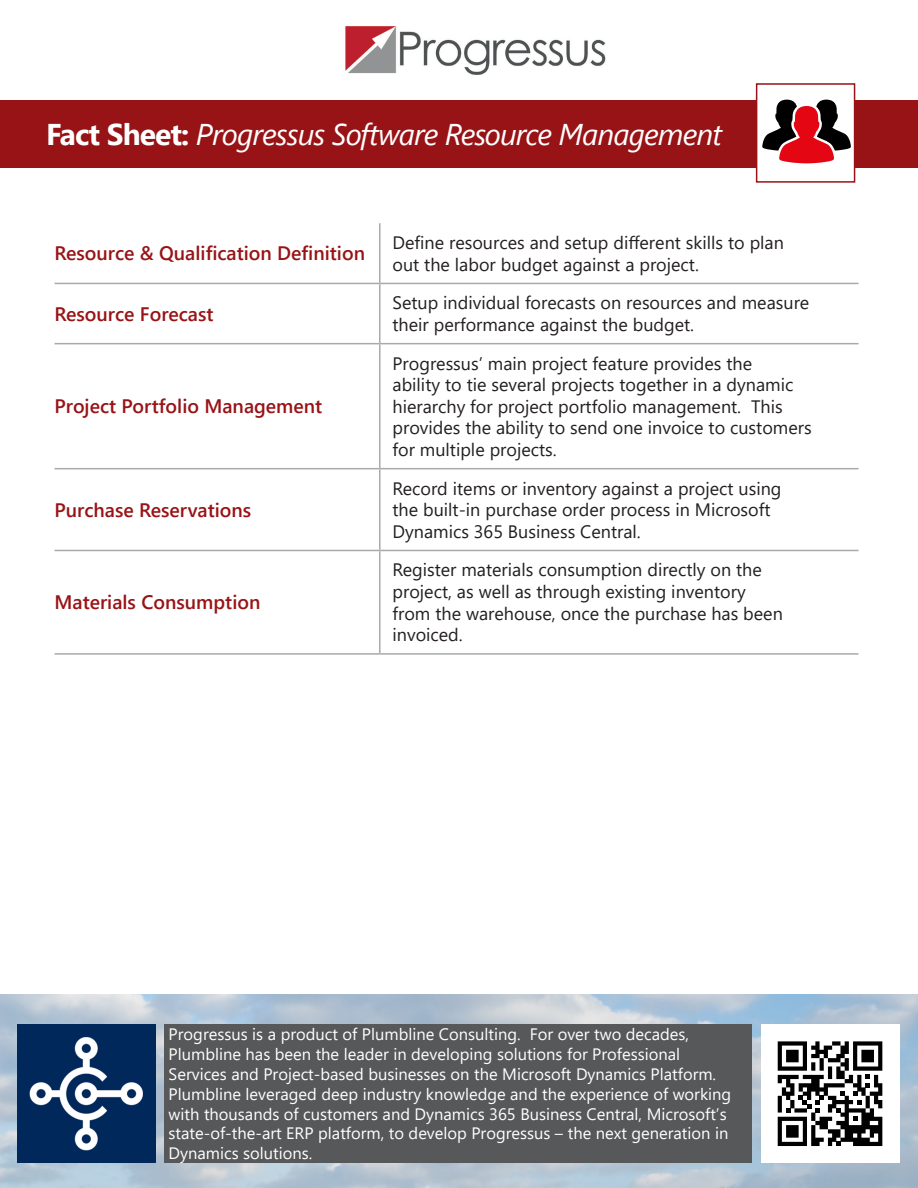
<style>
.page{position:relative;width:918px;height:1188px;background:#fff}
.page>*{position:absolute;margin:0;border:0;box-sizing:border-box;transform-origin:0 0}
.t1{font:italic 30px "Segoe UI";letter-spacing:-.03em;color:#fff}
.t2{font:600 19.5px "Segoe UI";color:#981316}
.t3{font:18px/21.6px "Segoe UI";color:#231f20}
.t4{font:16.5px/19.8px "Segoe UI";color:#fff}
.s1{font-weight:700;font-style:normal}
</style>
<div class="page">
<img style="left:345px;top:26px;width:261px;height:49px">
<hr style="left:379px;top:223px;width:2px;height:60px;background:#a8a9ad">
<hr style="left:55px;top:283px;width:325px;height:1px;background:#a8a9ad">
<hr style="left:380px;top:283px;width:479px;height:1px;background:#a8a9ad">
<hr style="left:379px;top:284px;width:2px;height:59px;background:#a8a9ad">
<hr style="left:55px;top:343px;width:325px;height:1px;background:#a8a9ad">
<hr style="left:380px;top:343px;width:479px;height:1px;background:#a8a9ad">
<hr style="left:379px;top:344px;width:2px;height:124px;background:#a8a9ad">
<hr style="left:55px;top:468px;width:325px;height:1px;background:#a8a9ad">
<hr style="left:380px;top:468px;width:479px;height:1px;background:#a8a9ad">
<hr style="left:379px;top:469px;width:2px;height:81px;background:#a8a9ad">
<hr style="left:55px;top:550px;width:325px;height:1px;background:#a8a9ad">
<hr style="left:380px;top:550px;width:479px;height:1px;background:#a8a9ad">
<hr style="left:379px;top:551px;width:2px;height:102px;background:#a8a9ad">
<hr style="left:55px;top:653px;width:325px;height:2px;background:#a8a9ad">
<hr style="left:380px;top:653px;width:479px;height:2px;background:#a8a9ad">
<div style="left:0;top:100px;width:918px;height:68px;background:#981316"></div>
<div style="left:756px;top:83px;width:99px;height:100px;background:#fff;border:2px solid #981316"></div>
<svg style="left:762px;top:100px;width:89px;height:63px"></svg>
<img style="left:0;top:995px;width:918px;height:193px">
<div style="left:164px;top:1025px;width:587px;height:138px;background:#57585a"></div>
<img style="left:18px;top:1025px;width:138px;height:138px">
<div style="left:761px;top:1025px;width:138px;height:138px;background:#fff"></div>
<svg style="left:778px;top:1041px;width:104px;height:105px"></svg>
<p class="t1" style="left:46px;top:110px;width:678px"><span class="s1">Fact Sheet:</span> Progressus Software Resource Management</p>
<p class="t2" style="left:55px;top:238px;width:312px">Resource &amp; Qualification Definition</p>
<p class="t2" style="left:55px;top:298px;width:160px">Resource Forecast</p>
<p class="t2" style="left:55px;top:391px;width:269px">Project Portfolio Management</p>
<p class="t2" style="left:55px;top:494px;width:198px">Purchase Reservations</p>
<p class="t2" style="left:55px;top:587px;width:207px">Materials Consumption</p>
<p class="t3" style="left:393px;top:232px;width:393px">Define resources and setup different skills to plan</p>
<p class="t3" style="left:393px;top:253px;width:308px">out the labor budget against a project.</p>
<p class="t3" style="left:393px;top:292px;width:418px">Setup individual forecasts on resources and measure</p>
<p class="t3" style="left:393px;top:313px;width:303px">their performance against the budget.</p>
<p class="t3" style="left:393px;top:352px;width:361px">Progressus’ main project feature provides the</p>
<p class="t3" style="left:393px;top:374px;width:402px">ability to tie several projects together in a dynamic</p>
<p class="t3" style="left:751px;top:395px;width:33px">This</p>
<p class="t3" style="left:393px;top:395px;width:421px">hierarchy for project portfolio management. provides the ability to send one invoice to customers for multiple projects.</p>
<p class="t3" style="left:393px;top:477px;width:391px">Record items or inventory against a project using the built-in purchase order process in Microsoft<br>Dynamics 365 Business Central.</p>
<p class="t3" style="left:393px;top:559px;width:392px">Register materials consumption directly on the project, as well as through existing inventory from the warehouse, once the purchase has been invoiced.</p>
<p class="t4" style="left:169px;top:1024px;width:564px">Progressus is a product of Plumbline Consulting.<br>Plumbline has been the leader in developing solutions for Professional Services and Project-based businesses on the Microsoft Dynamics Platform.<br>Plumbline leveraged deep industry knowledge and the experience of working with thousands of customers and Dynamics 365 Business Central, Microsoft s’ state-of-the-art ERP platform, to develop Progressus – the next generation in Dynamics solutions.</p>
<p class="t4" style="left:530px;top:1024px;width:161px">For over two decades,</p>
</div>
